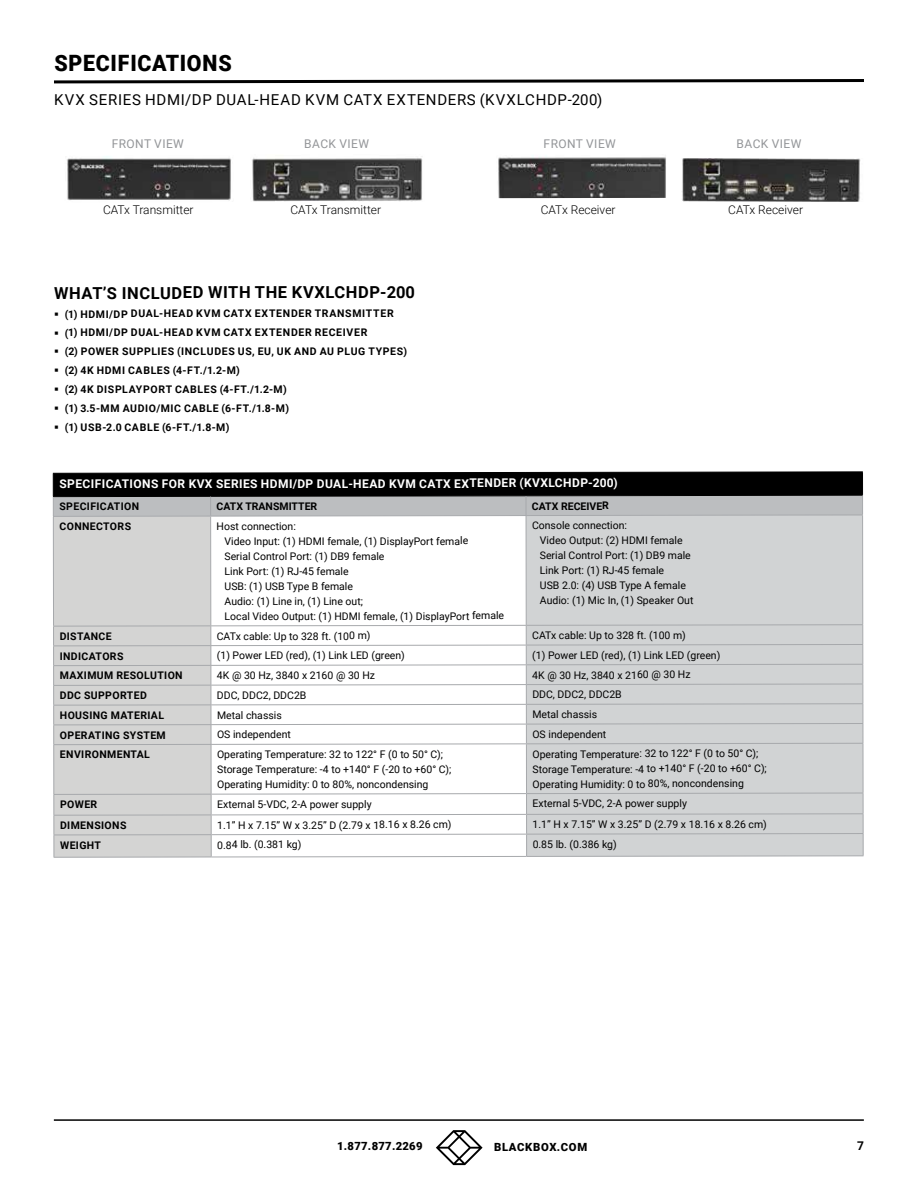
<style>
.page{position:relative;width:918px;height:1188px;background:#fff}
.page>*{position:absolute;margin:0;border:0;box-sizing:border-box;transform-origin:0 0}
.t1{font:900 22.5px "Roboto";letter-spacing:.035em;color:#000;scale:.95 1}
.t2{font:700 16.5px "Roboto";letter-spacing:.035em;color:#000}
.t3{font:15px "Roboto";letter-spacing:.045em;color:#000}
.t4{font:700 12px "Roboto";letter-spacing:.035em;color:#fff}
.t5{font:300 12px "Roboto";color:#000}
.t6{font:12px "Roboto";letter-spacing:.035em;color:#939598}
.t7{font:700 12px "Roboto";color:#000}
.t8{font:900 11.25px "Roboto";letter-spacing:.025em;color:#000}
.t9{font:900 11.25px "Roboto";letter-spacing:.05em;color:#000}
.t10{font:10.5px/15px "Roboto";color:#000}
.t11{font:700 10.5px "Roboto";letter-spacing:.06em;color:#000}
.t12{font:700 10.5px "Roboto";letter-spacing:.035em;color:#000}
.t13{font:700 10.5px "Roboto";letter-spacing:.065em;color:#000}
.t14{font:700 10.5px "Roboto";letter-spacing:.055em;color:#000}
.t15{font:700 10.5px "Roboto";color:#000}
</style>
<div class="page">
<hr style="left:54px;top:1119px;width:810px;height:2px;background:#000">
<svg style="left:436px;top:1130px;width:47px;height:35px"></svg>
<svg style="left:54px;top:79px;width:810px;height:5px"></svg>
<img style="left:682px;top:159px;width:179px;height:42px">
<img style="left:252px;top:156px;width:171px;height:46px">
<div style="left:54px;top:517px;width:157px;height:340px;background:#d4d4d3"></div>
<div style="left:527px;top:517px;width:336px;height:275px;background:#d1d3d4"></div>
<hr style="left:53px;top:665px;width:158px;height:1px;background:#a7a9ac">
<hr style="left:53px;top:744px;width:158px;height:1px;background:#a7a9ac">
<hr style="left:53px;top:685px;width:158px;height:1px;background:#a7a9ac">
<hr style="left:53px;top:794px;width:158px;height:1px;background:#a7a9ac">
<hr style="left:54px;top:834px;width:157px;height:1px;background:#a7a9ac">
<hr style="left:53px;top:625px;width:158px;height:2px;background:#a7a9ac">
<hr style="left:53px;top:645px;width:158px;height:1px;background:#a7a9ac">
<hr style="left:53px;top:705px;width:158px;height:1px;background:#a7a9ac">
<hr style="left:53px;top:724px;width:158px;height:1px;background:#a7a9ac">
<hr style="left:53px;top:815px;width:158px;height:1px;background:#a7a9ac">
<hr style="left:54px;top:857px;width:157px;height:1px;background:#a7a9ac">
<hr style="left:210px;top:516px;width:1px;height:109px;background:#a7a9ac">
<hr style="left:211px;top:745px;width:1px;height:49px;background:#a7a9ac">
<hr style="left:53px;top:517px;width:1px;height:109px;background:#a7a9ac">
<svg style="left:53px;top:627px;width:1px;height:117px"></svg>
<hr style="left:53px;top:745px;width:1px;height:49px;background:#a7a9ac">
<svg style="left:53px;top:795px;width:2px;height:62px"></svg>
<svg style="left:53px;top:471px;width:811px;height:46px;background:#5a5b5c"></svg>
<hr style="left:526px;top:516px;width:1px;height:109px;background:#a7a9ac">
<hr style="left:862px;top:515px;width:1px;height:109px;background:#a7a9ac">
<svg style="left:210px;top:624px;width:654px;height:121px"></svg>
<hr style="left:526px;top:744px;width:1px;height:49px;background:#a7a9ac">
<hr style="left:863px;top:744px;width:1px;height:49px;background:#a7a9ac">
<svg style="left:210px;top:792px;width:654px;height:66px"></svg>
<img style="left:498px;top:157px;width:168px;height:41px">
<img style="left:67px;top:156px;width:164px;height:45px">
<h1 class="t1" style="left:54px;top:47px;width:188px">SPECIFICATIONS</h1>
<h3 class="t3" style="left:54px;top:89px;width:550px">KVX SERIES HDMI/DP DUAL-HEAD KVM CATX EXTENDERS (KVXLCHDP-200)</h3>
<p class="t6" style="left:544px;top:136px;width:74px">FRONT VIEW</p>
<p class="t6" style="left:112px;top:136px;width:74px">FRONT VIEW</p>
<p class="t6" style="left:304px;top:135px;width:66px">BACK VIEW</p>
<p class="t6" style="left:737px;top:135px;width:66px">BACK VIEW</p>
<p class="t5" style="left:103px;top:201px;width:92px">CATx Transmitter</p>
<p class="t5" style="left:291px;top:201px;width:92px">CATx Transmitter</p>
<h2 class="t2" style="left:54px;top:281px;width:362px">WHAT’S INCLUDED WITH THE KVXLCHDP-200</h2>
<p class="t13" style="left:54px;top:306px;width:341px">▪ (1) HDMI/DP DUAL-HEAD KVM CATX EXTENDER TRANSMITTER</p>
<p class="t13" style="left:54px;top:325px;width:315px">▪ (1) HDMI/DP DUAL-HEAD KVM CATX EXTENDER RECEIVER</p>
<p class="t11" style="left:54px;top:344px;width:355px">▪ (2) POWER SUPPLIES (INCLUDES US, EU, UK AND AU PLUG TYPES)</p>
<p class="t11" style="left:54px;top:363px;width:187px">▪ (2) 4K HDMI CABLES (4-FT./1.2-M)</p>
<p class="t14" style="left:54px;top:382px;width:234px">▪ (2) 4K DISPLAYPORT CABLES (4-FT./1.2-M)</p>
<p class="t11" style="left:54px;top:401px;width:236px">▪ (1) 3.5-MM AUDIO/MIC CABLE (6-FT./1.8-M)</p>
<p class="t11" style="left:54px;top:420px;width:177px">▪ (1) USB-2.0 CABLE (6-FT./1.8-M)</p>
<p class="t5" style="left:541px;top:201px;width:76px">CATx Receiver</p>
<p class="t5" style="left:728px;top:201px;width:76px">CATx Receiver</p>
<p class="t4" style="left:59px;top:475px;width:560px">SPECIFICATIONS FOR KVX SERIES HDMI/DP DUAL-HEAD KVM CATX EXTENDER (KVXLCHDP-200)</p>
<p class="t12" style="left:59px;top:499px;width:81px">SPECIFICATION</p>
<p class="t15" style="left:217px;top:499px;width:102px">CATX TRANSMITTER</p>
<p class="t15" style="left:532px;top:498px;width:79px">CATX RECEIVER</p>
<p class="t12" style="left:59px;top:519px;width:73px">CONNECTORS</p>
<p class="t10" style="left:224px;top:518px;width:281px;text-indent:-8px">Host connection:<br>Video Input: (1) HDMI female, (1) DisplayPort female<br>Serial Control Port: (1) DB9 female<br>Link Port: (1) RJ-45 female<br>USB: (1) USB Type B female<br>Audio: (1) Line in, (1) Line out;<br>Local Video Output: (1) HDMI female, (1) DisplayPort female</p>
<p class="t10" style="left:540px;top:518px;width:155px;text-indent:-8px">Console connection:<br>Video Output: (2) HDMI female<br>Serial Control Port: (1) DB9 male<br>Link Port: (1) RJ-45 female<br>USB 2.0: (4) USB Type A female<br>Audio: (1) Mic In, (1) Speaker Out</p>
<p class="t12" style="left:60px;top:629px;width:54px">DISTANCE</p>
<p class="t10" style="left:217px;top:628px;width:155px">CATx cable: Up to 328 ft. (100 m)</p>
<p class="t10" style="left:532px;top:627px;width:155px">CATx cable: Up to 328 ft. (100 m)</p>
<p class="t12" style="left:60px;top:649px;width:65px">INDICATORS</p>
<p class="t10" style="left:217px;top:648px;width:190px">(1) Power LED (red), (1) Link LED (green)</p>
<p class="t10" style="left:532px;top:647px;width:190px">(1) Power LED (red), (1) Link LED (green)</p>
<p class="t12" style="left:60px;top:668px;width:124px">MAXIMUM RESOLUTION</p>
<p class="t10" style="left:217px;top:667px;width:160px">4K @ 30 Hz, 3840 x 2160 @ 30 Hz</p>
<p class="t10" style="left:532px;top:667px;width:160px">4K @ 30 Hz, 3840 x 2160 @ 30 Hz</p>
<p class="t12" style="left:60px;top:688px;width:89px">DDC SUPPORTED</p>
<p class="t10" style="left:217px;top:687px;width:91px">DDC, DDC2, DDC2B</p>
<p class="t10" style="left:532px;top:687px;width:91px">DDC, DDC2, DDC2B</p>
<p class="t12" style="left:60px;top:708px;width:106px">HOUSING MATERIAL</p>
<p class="t10" style="left:217px;top:707px;width:66px">Metal chassis</p>
<p class="t10" style="left:532px;top:706px;width:66px">Metal chassis</p>
<p class="t12" style="left:60px;top:728px;width:107px">OPERATING SYSTEM</p>
<p class="t10" style="left:217px;top:727px;width:75px">OS independent</p>
<p class="t10" style="left:532px;top:726px;width:75px">OS independent</p>
<p class="t12" style="left:60px;top:747px;width:92px">ENVIRONMENTAL</p>
<p class="t10" style="left:217px;top:746px;width:236px">Operating Temperature: 32 to 122° F (0 to 50° C);<br>Storage Temperature: -4 to +140° F (-20 to +60° C);<br>Operating Humidity: 0 to 80%, noncondensing</p>
<p class="t10" style="left:532px;top:746px;width:236px">Operating Temperature: 32 to 122° F (0 to 50° C);<br>Storage Temperature: -4 to +140° F (-20 to +60° C);<br>Operating Humidity: 0 to 80%, noncondensing</p>
<p class="t12" style="left:60px;top:797px;width:39px">POWER</p>
<p class="t10" style="left:217px;top:796px;width:156px">External 5-VDC, 2-A power supply</p>
<p class="t10" style="left:533px;top:796px;width:156px">External 5-VDC, 2-A power supply</p>
<p class="t12" style="left:60px;top:818px;width:68px">DIMENSIONS</p>
<p class="t10" style="left:217px;top:817px;width:236px">1.1” H x 7.15” W x 3.25” D (2.79 x 18.16 x 8.26 cm)</p>
<p class="t10" style="left:533px;top:816px;width:236px">1.1” H x 7.15” W x 3.25” D (2.79 x 18.16 x 8.26 cm)</p>
<p class="t12" style="left:60px;top:838px;width:42px">WEIGHT</p>
<p class="t10" style="left:217px;top:837px;width:86px">0.84 lb. (0.381 kg)</p>
<p class="t10" style="left:533px;top:836px;width:86px">0.85 lb. (0.386 kg)</p>
<p class="t8" style="left:337px;top:1138px;width:87px">1.877.877.2269</p>
<p class="t9" style="left:494px;top:1139px;width:95px">BLACKBOX.COM</p>
<p class="t7" style="left:857px;top:1137px;width:8px">7</p>
</div>
